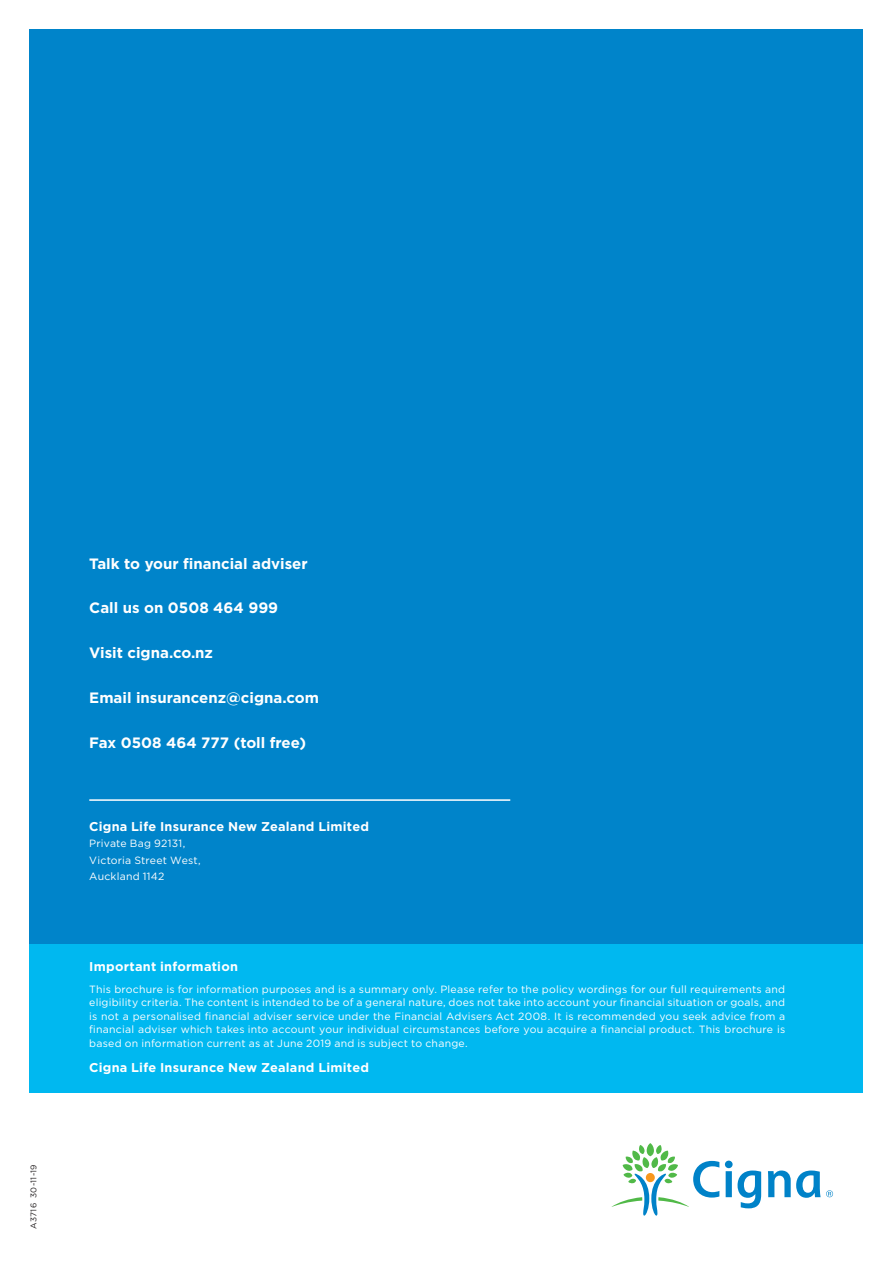
<style>
.page{position:relative;width:893px;height:1263px;background:#fff}
.page>*{position:absolute;margin:0;border:0;box-sizing:border-box;transform-origin:0 0}
.t1{font:700 15px "Gotham";color:#fff}
.t2{font:700 12.75px "Gotham";letter-spacing:.02em;color:#fff}
.t3{font:10.5px/13.5px "Gotham";letter-spacing:.02em;color:#fff;text-align:justify}
.t4{font:8.25px "Gotham";letter-spacing:.035em;color:#231f20}
</style>
<div class="page">
<div style="left:30px;top:30px;width:833px;height:914px;background:#0084ca"></div>
<div style="left:30px;top:944px;width:833px;height:149px;background:#00b8f0"></div>
<svg style="left:612px;top:1143px;width:221px;height:72px"></svg>
<hr style="left:89px;top:799px;width:421px;height:2px;background:#fff">
<p class="t4" style="left:28px;top:1229px;width:66px;rotate:-90deg">A3716 30-11-19</p>
<h1 class="t1" style="left:89px;top:553px;width:220px">Talk to your financial adviser</h1>
<h1 class="t1" style="left:89px;top:598px;width:190px">Call us on 0508 464 999</h1>
<h1 class="t1" style="left:89px;top:643px;width:125px">Visit cigna.co.nz</h1>
<h1 class="t1" style="left:89px;top:688px;width:231px">Email insurancenz@cigna.com</h1>
<h1 class="t1" style="left:89px;top:732px;width:218px">Fax 0508 464 777 (toll free)</h1>
<p class="t2" style="left:89px;top:818px;width:281px">Cigna Life Insurance New Zealand Limited</p>
<p class="t3" style="left:89px;top:835px;width:113px;line-height:16.5px;text-align:left">Private Bag 92131,<br>Victoria Street West,<br>Auckland 1142</p>
<p class="t2" style="left:89px;top:958px;width:150px">Important information</p>
<p class="t3" style="left:89px;top:982px;width:697px">This brochure is for information purposes and is a summary only. Please refer to the policy wordings for our full requirements and eligibility criteria. The content is intended to be of a general nature, does not take into account your financial situation or goals, and is not a personalised financial adviser service under the Financial Advisers Act 2008. It is recommended you seek advice from a financial adviser which takes into account your individual circumstances before you acquire a financial product. This brochure is based on information current as at June 2019 and is subject to change.</p>
<p class="t2" style="left:89px;top:1059px;width:281px">Cigna Life Insurance New Zealand Limited</p>
</div>
